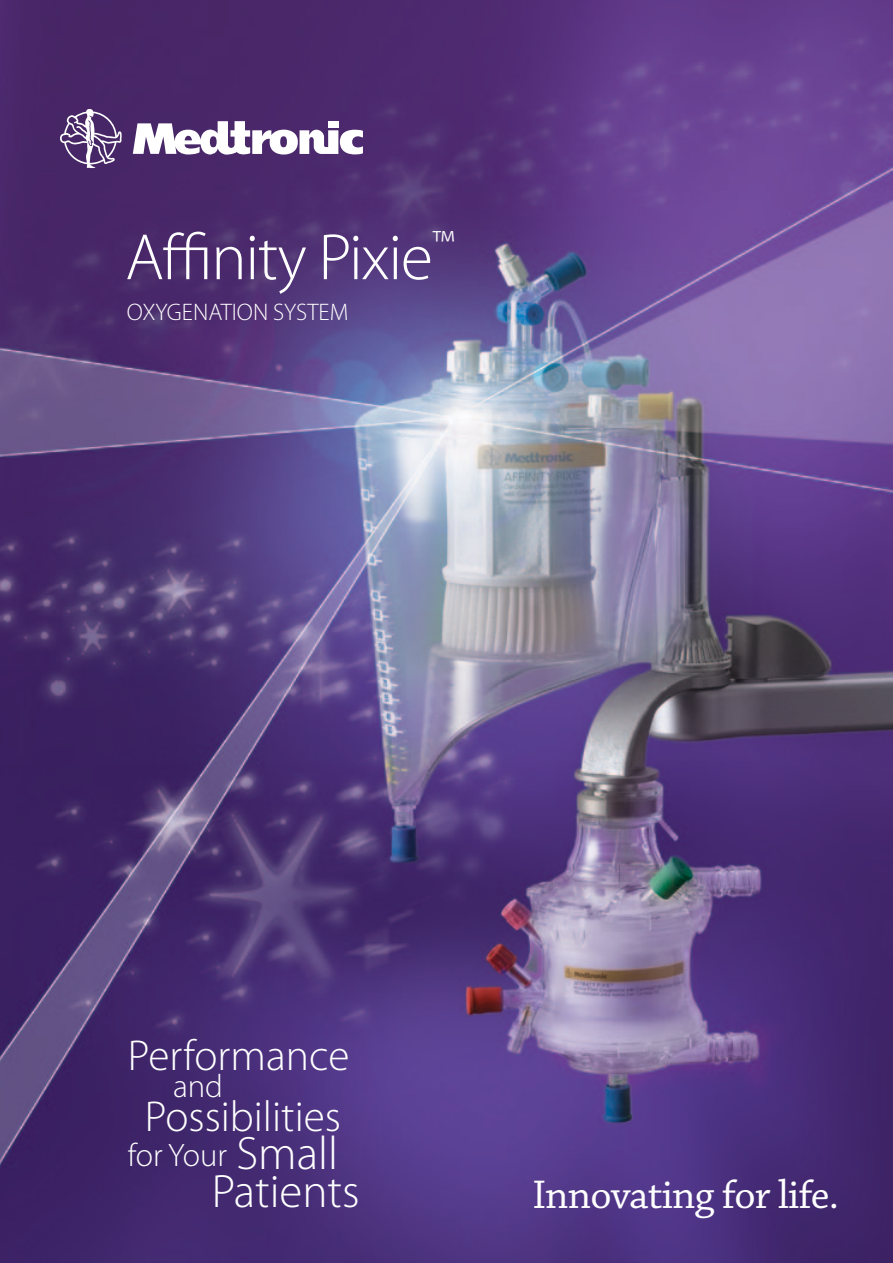
<style>
.page{position:relative;width:893px;height:1263px;background:#fff}
.page>*{position:absolute;margin:0;border:0;box-sizing:border-box;transform-origin:0 0}
.t1{font:300 66px "Myriad Pro";letter-spacing:-.02em;color:#fff}
.t2{font:300 47.1px "Myriad Pro";color:#fff}
.t3{font:300 43.35px "Myriad Pro";color:#fff}
.t4{font:42px "Chaparral Pro";letter-spacing:-.02em;color:#fff}
.t5{font:300 32.55px "Myriad Pro";color:#fff}
.t6{font:300 24px "Myriad Pro";color:#fff}
.s1{font-size:47.1px}
</style>
<div class="page">
<img style="left:0;top:0;width:893px;height:1263px">
<svg style="left:60px;top:109px;width:62px;height:59px;background:#755c8d"></svg>
<svg style="left:133px;top:121px;width:230px;height:34px"></svg>
<div style="left:328px;top:121px;width:10px;height:7px;background:#fff"></div>
<h1 class="t1" style="left:125px;top:221px;width:331px">Affinity Pixie<sup>™</sup></h1>
<p class="t6" style="left:127px;top:298px;width:223px">Oxygenation System</p>
<p class="t3" style="left:128px;top:1032px;width:223px">Performance</p>
<p class="t5" style="left:173px;top:1068px;width:51px">and</p>
<p class="t3" style="left:145px;top:1093px;width:198px">Possibilities</p>
<p class="t5" style="left:128px;top:1137px;width:212px">for Your <span class="s1">Small</span></p>
<p class="t2" style="left:212px;top:1166px;width:149px">Patients</p>
<p class="t4" style="left:532px;top:1171px;width:308px">Innovating for life.</p>
</div>
